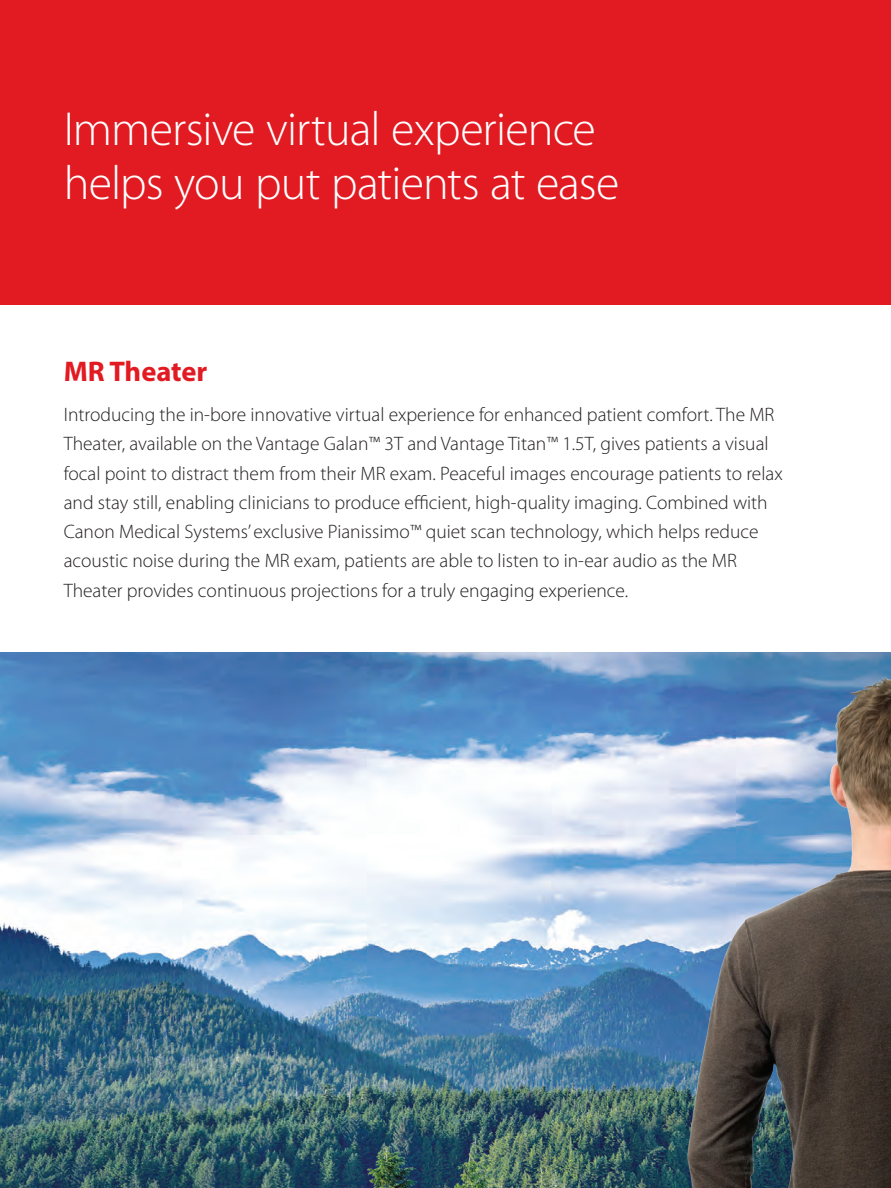
<style>
.page{position:relative;width:891px;height:1188px;background:#fff}
.page>*{position:absolute;margin:0;border:0;box-sizing:border-box;transform-origin:0 0}
.t1{font:300 48px/54px "Myriad Pro";letter-spacing:-.02em;color:#fff}
.t2{font:700 28.5px "Myriad Pro";color:#e21a21}
.t3{font:300 19.5px/29.2px "Myriad Pro";color:#231f20}
</style>
<div class="page">
<img style="left:0;top:652px;width:672px;height:536px">
<img style="left:672px;top:652px;width:219px;height:536px">
<div style="left:0;top:0;width:891px;height:305px;background:#e21a21"></div>
<h1 class="t1" style="left:64px;top:103px;width:557px">Immersive virtual experience helps you put patients at ease</h1>
<h2 class="t2" style="left:64px;top:353px;width:145px">MR Theater</h2>
<p class="t3" style="left:64px;top:400px;width:721px">Introducing the in-bore innovative virtual experience for enhanced patient comfort. The MR Theater, available on the Vantage Galan™ 3T and Vantage Titan™ 1.5T, gives patients a visual focal point to distract them from their MR exam. Peaceful images encourage patients to relax and stay still, enabling clinicians to produce efficient, high-quality imaging. Combined with Canon Medical Systems’ exclusive Pianissimo™ quiet scan technology, which helps reduce acoustic noise during the MR exam, patients are able to listen to in-ear audio as the MR Theater provides continuous projections for a truly engaging experience.</p>
</div>
